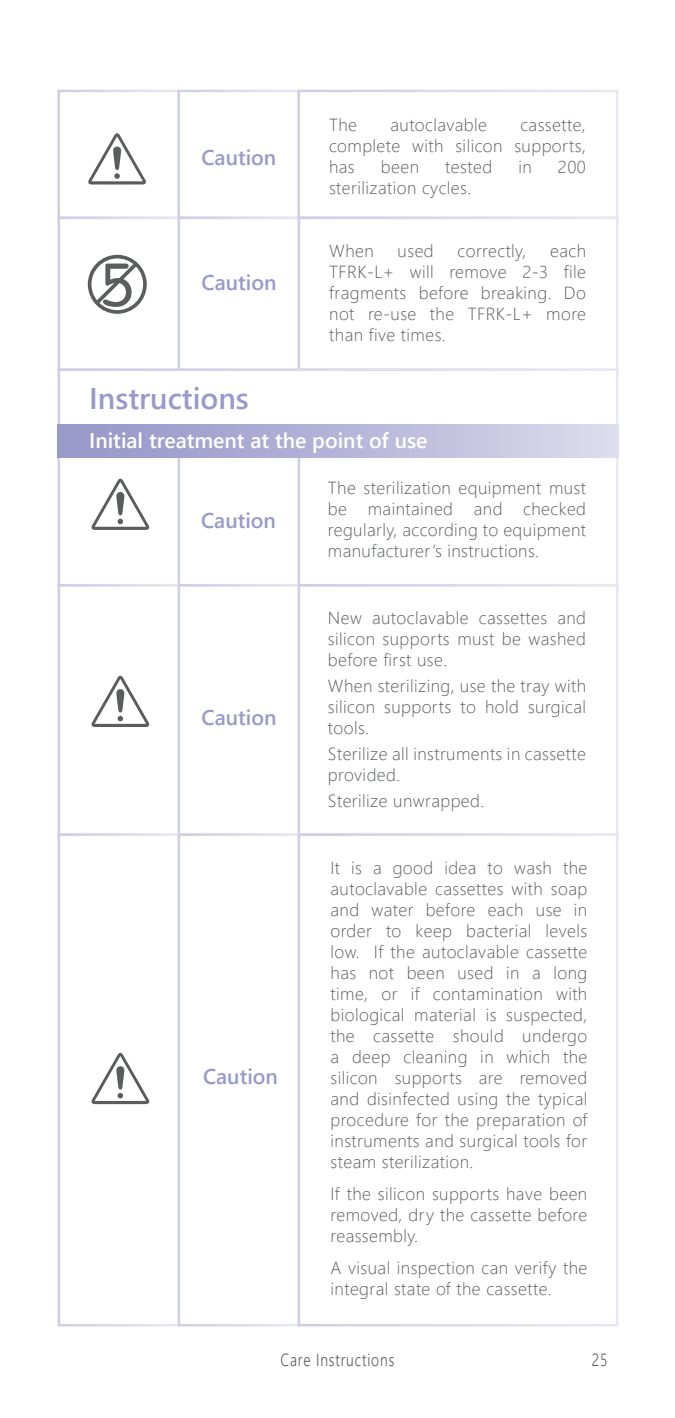
<style>
.page{position:relative;width:675px;height:1418px;background:#fff}
.page>*{position:absolute;margin:0;border:0;box-sizing:border-box;transform-origin:0 0}
.t1{font:30px "Webly Sleek UI Semibold";color:#9999ca}
.Header_2{font:21.25px "Webly Sleek UI Semibold";color:#9999ca}
.Header_2-2{font:21.25px "Webly Sleek UI Semibold";color:#fff}
.Webly_Caution{font:17.5px/21px "Webly Sleek UI Light";letter-spacing:.025em;color:#595c5f;text-align:justify}
.t2{font:17.5px "Webly Sleek UI Semilight";letter-spacing:.06em;color:#595c5f;scale:.8 1}
</style>
<div class="page">
<div style="left:57px;top:90px;width:123px;height:129px;border:2px solid #fff"></div>
<div style="left:177px;top:90px;width:123px;height:129px;border:2px solid #fff"></div>
<div style="left:297px;top:90px;width:321px;height:129px;border:2px solid #fff"></div>
<div style="left:58px;top:217px;width:122px;height:154px;border:2px solid #fff"></div>
<div style="left:178px;top:217px;width:122px;height:154px;border:2px solid #fff"></div>
<div style="left:298px;top:217px;width:321px;height:154px;border:2px solid #fff"></div>
<div style="left:58px;top:454px;width:122px;height:132px;border:2px solid #fff"></div>
<div style="left:178px;top:454px;width:122px;height:132px;border:2px solid #fff"></div>
<div style="left:298px;top:454px;width:321px;height:132px;border:2px solid #fff"></div>
<div style="left:58px;top:584px;width:122px;height:252px;border:2px solid #fff"></div>
<div style="left:178px;top:584px;width:122px;height:252px;border:2px solid #fff"></div>
<div style="left:298px;top:584px;width:321px;height:252px;border:2px solid #fff"></div>
<div style="left:58px;top:833px;width:122px;height:493px;border:2px solid #fff"></div>
<div style="left:178px;top:833px;width:122px;height:493px;border:2px solid #fff"></div>
<div style="left:298px;top:833px;width:321px;height:493px;border:2px solid #fff"></div>
<div style="left:58px;top:368px;width:561px;height:59px;border:2px solid #fff"></div>
<div style="left:58px;top:425px;width:561px;height:32px;background:linear-gradient(to right,#9393c7,#dadaec)"></div>
<svg style="left:88px;top:133px;width:58px;height:51px"></svg>
<svg style="left:92px;top:478px;width:57px;height:52px"></svg>
<svg style="left:92px;top:675px;width:57px;height:52px"></svg>
<svg style="left:92px;top:1052px;width:57px;height:52px"></svg>
<svg style="left:88px;top:255px;width:59px;height:59px"></svg>
<p class="Header_2" style="left:201px;top:141px;width:76px">Caution</p>
<p class="Header_2" style="left:202px;top:266px;width:76px">Caution</p>
<p class="Webly_Caution" style="left:329px;top:113px;width:30px">The</p>
<p class="Webly_Caution" style="left:390px;top:113px;width:98px">autoclavable</p>
<p class="Webly_Caution" style="left:329px;top:113px;width:258px;text-indent:191px">cassette, complete with silicon supports, has</p>
<p class="Webly_Caution" style="left:381px;top:155px;width:40px">been</p>
<p class="Webly_Caution" style="left:445px;top:155px;width:48px">tested</p>
<p class="Webly_Caution" style="left:518px;top:155px;width:15px">in</p>
<p class="Webly_Caution" style="left:558px;top:155px;width:29px">200</p>
<p class="Webly_Caution" style="left:329px;top:176px;width:144px">sterilization cycles.</p>
<p class="Webly_Caution" style="left:329px;top:239px;width:258px;text-indent:221px">each TFRK-L+ will remove 2-3 file fragments before breaking. Do not re-use the TFRK-L+ more than five times.</p>
<p class="Webly_Caution" style="left:329px;top:239px;width:46px">When</p>
<p class="Webly_Caution" style="left:398px;top:239px;width:38px">used</p>
<p class="Webly_Caution" style="left:458px;top:239px;width:70px">correctly,</p>
<p class="t1" style="left:89px;top:375px;width:161px">Instructions</p>
<p class="Header_2-2" style="left:89px;top:425px;width:340px">Initial treatment at the point of use</p>
<p class="Header_2" style="left:201px;top:504px;width:76px">Caution</p>
<p class="Header_2" style="left:202px;top:701px;width:76px">Caution</p>
<p class="Header_2" style="left:203px;top:1060px;width:76px">Caution</p>
<p class="Webly_Caution" style="left:328px;top:476px;width:260px">The sterilization equipment must be maintained and checked regularly, according to equipment manufacturer’s instructions.</p>
<p class="Webly_Caution" style="left:328px;top:607px;width:260px">New autoclavable cassettes and silicon supports must be washed before first use.</p>
<p class="Webly_Caution" style="left:328px;top:675px;width:260px">When sterilizing, use the tray with silicon supports to hold surgical tools.</p>
<p class="Webly_Caution" style="left:328px;top:743px;width:260px">Sterilize all instruments in cassette provided.</p>
<p class="Webly_Caution" style="left:328px;top:790px;width:158px">Sterilize unwrapped.</p>
<p class="Webly_Caution" style="left:331px;top:856px;width:258px">It is a good idea to wash the autoclavable cassettes with soap and water before each use in order to keep bacterial levels low. If the autoclavable cassette has not been used in a long time, or if contamination with biological material is suspected, the cassette should undergo a deep cleaning in which the silicon supports are removed and disinfected using the typical procedure for the preparation of instruments and surgical tools for steam sterilization.</p>
<p class="Webly_Caution" style="left:331px;top:1182px;width:258px">If the silicon supports have been removed, dry the cassette before reassembly.</p>
<p class="Webly_Caution" style="left:331px;top:1256px;width:258px">A visual inspection can verify the integral state of the cassette.</p>
<p class="t2" style="left:281px;top:1346px;width:144px">Care Instructions</p>
<p class="t2" style="left:592px;top:1346px;width:21px">25</p>
</div>
